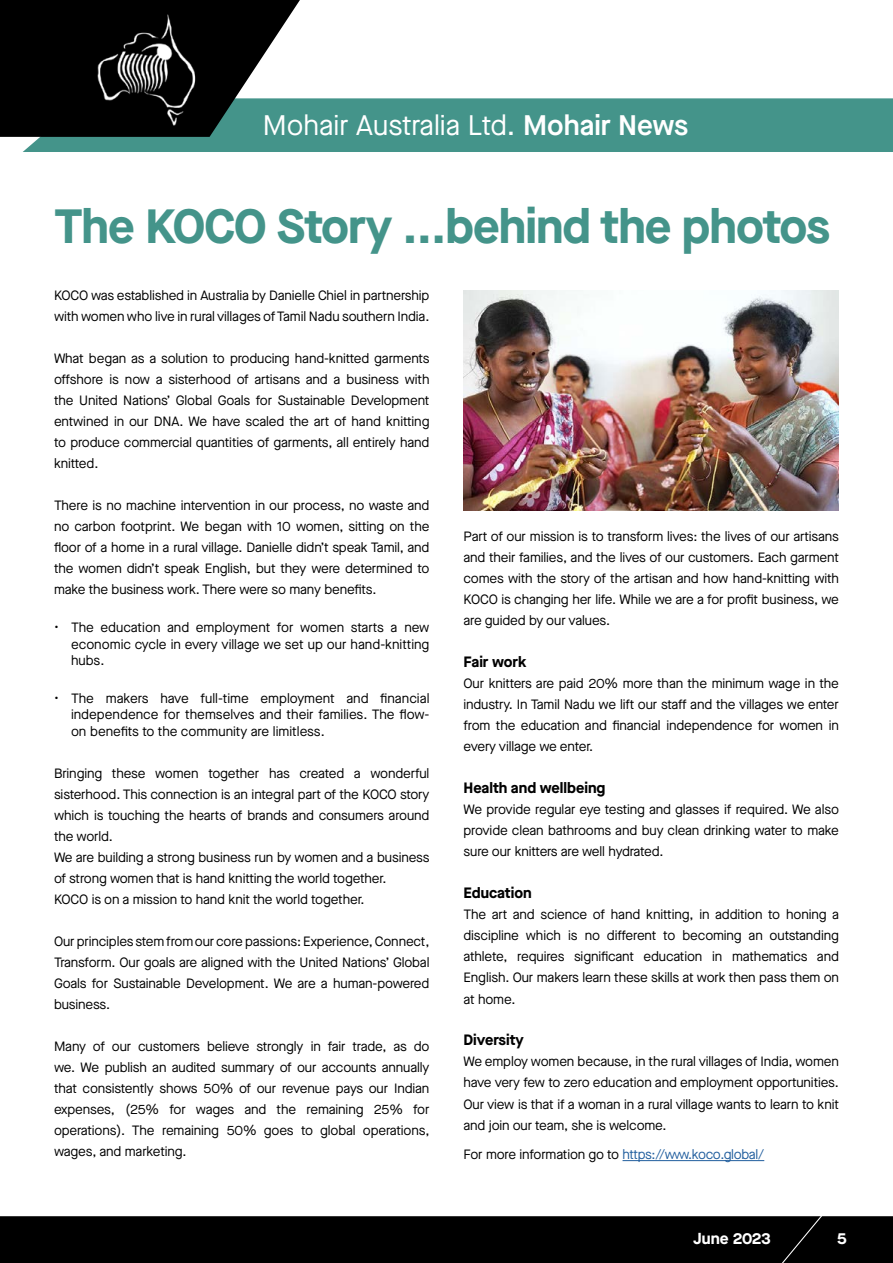
<style>
.page{position:relative;width:893px;height:1263px;background:#fff}
.page>*{position:absolute;margin:0;border:0;box-sizing:border-box;transform-origin:0 0}
.t1{font:700 48px "Maison Neue";letter-spacing:-.02em;color:#44948a}
.t2{font:28.2px "Maison Neue";color:#fff}
.t3{font:700 15.9px "Maison Neue";letter-spacing:-.01em;color:#fff}
.t4{font:700 15px "Maison Neue";color:#000}
.t5{font:13.5px/21px "Maison Neue";letter-spacing:-.01em;color:#000;text-align:justify}
.t6{font:13.5px "Maison Neue";letter-spacing:-.025em;color:#215e9e}
.s1{font-weight:600}
.s2{color:#000}
</style>
<div class="page">
<div style="left:23px;top:98px;width:870px;height:54px;background:#44948a"></div>
<svg style="left:0;top:0;width:318px;height:137px"></svg>
<img style="left:96px;top:13px;width:100px;height:118px">
<div style="left:0;top:1216px;width:893px;height:47px;background:#000"></div>
<hr style="left:622px;top:1160px;width:142px;height:1px;background:#215e9e">
<img style="left:463px;top:290px;width:376px;height:221px">
<h2 class="t2" style="left:263px;top:107px;width:427px">Mohair Australia Ltd. <span class="s1">Mohair News</span></h2>
<h1 class="t1" style="left:54px;top:192px;width:777px">The KOCO Story ...behind the photos</h1>
<p class="t5" style="left:54px;top:285px;width:377px">KOCO was established in Australia by Danielle Chiel in partnership with women who live in rural villages of Tamil Nadu southern India.</p>
<p class="t5" style="left:54px;top:348px;width:377px">What began as a solution to producing hand-knitted garments offshore is now a sisterhood of artisans and a business with the United Nations’ Global Goals for Sustainable Development entwined in our DNA. We have scaled the art of hand knitting to produce commercial quantities of garments, all entirely hand knitted.</p>
<p class="t5" style="left:54px;top:495px;width:377px">There is no machine intervention in our process, no waste and no carbon footprint. We began with 10 women, sitting on the floor of a home in a rural village. Danielle didn’t speak Tamil, and the women didn’t speak English, but they were determined to make the business work. There were so many benefits.</p>
<p class="t5" style="left:71px;top:619px;width:360px;line-height:16.5px;text-indent:-17px">• The education and employment for women starts a new economic cycle in every village we set up our hand-knitting hubs.</p>
<p class="t5" style="left:71px;top:690px;width:360px;line-height:16.5px;text-indent:-17px">• The makers have full-time employment and financial independence for themselves and their families. The flow&shy;on benefits to the community are limitless.</p>
<p class="t5" style="left:54px;top:763px;width:377px;text-align:left">Bringing these women together has created a wonderful sisterhood. This connection is an integral part of the KOCO story which is touching the hearts of brands and consumers around the world.<br>We are building a strong business run by women and a business of strong women that is hand knitting the world together.<br>KOCO is on a mission to hand knit the world together.</p>
<p class="t5" style="left:54px;top:931px;width:377px">Our principles stem from our core passions: Experience, Connect, Transform. Our goals are aligned with the United Nations’ Global Goals for Sustainable Development. We are a human-powered business.</p>
<p class="t5" style="left:54px;top:1036px;width:377px">Many of our customers believe strongly in fair trade, as do we. We publish an audited summary of our accounts annually that consistently shows 50% of our revenue pays our Indian expenses, (25% for wages and the remaining 25% for operations). The remaining 50% goes to global operations, wages, and marketing.</p>
<p class="t5" style="left:463px;top:526px;width:377px">Part of our mission is to transform lives: the lives of our artisans and their families, and the lives of our customers. Each garment comes with the story of the artisan and how hand-knitting with KOCO is changing her life. While we are a for profit business, we are guided by our values.</p>
<p class="t4" style="left:463px;top:651px;width:65px">Fair work</p>
<p class="t5" style="left:463px;top:673px;width:377px">Our knitters are paid 20% more than the minimum wage in the industry. In Tamil Nadu we lift our staff and the villages we enter from the education and financial independence for women in every village we enter.</p>
<p class="t4" style="left:463px;top:777px;width:143px">Health and wellbeing</p>
<p class="t5" style="left:463px;top:799px;width:377px">We provide regular eye testing and glasses if required. We also provide clean bathrooms and buy clean drinking water to make sure our knitters are well hydrated.</p>
<p class="t4" style="left:463px;top:882px;width:70px">Education</p>
<p class="t5" style="left:463px;top:904px;width:377px">The art and science of hand knitting, in addition to honing a discipline which is no different to becoming an outstanding athlete, requires significant education in mathematics and English. Our makers learn these skills at work then pass them on at home.</p>
<p class="t4" style="left:463px;top:1029px;width:62px">Diversity</p>
<p class="t5" style="left:463px;top:1051px;width:377px">We employ women because, in the rural villages of India, women have very few to zero education and employment opportunities.<br>Our view is that if a woman in a rural village wants to learn to knit and join our team, she is welcome.</p>
<p class="t6" style="left:463px;top:1145px;width:302px"><span class="s2">For more information go to</span> https://www.koco.global/</p>
<p class="t3" style="left:693px;top:1227px;width:80px">June 2023</p>
<p class="t3" style="left:837px;top:1227px;width:11px">5</p>
</div>
